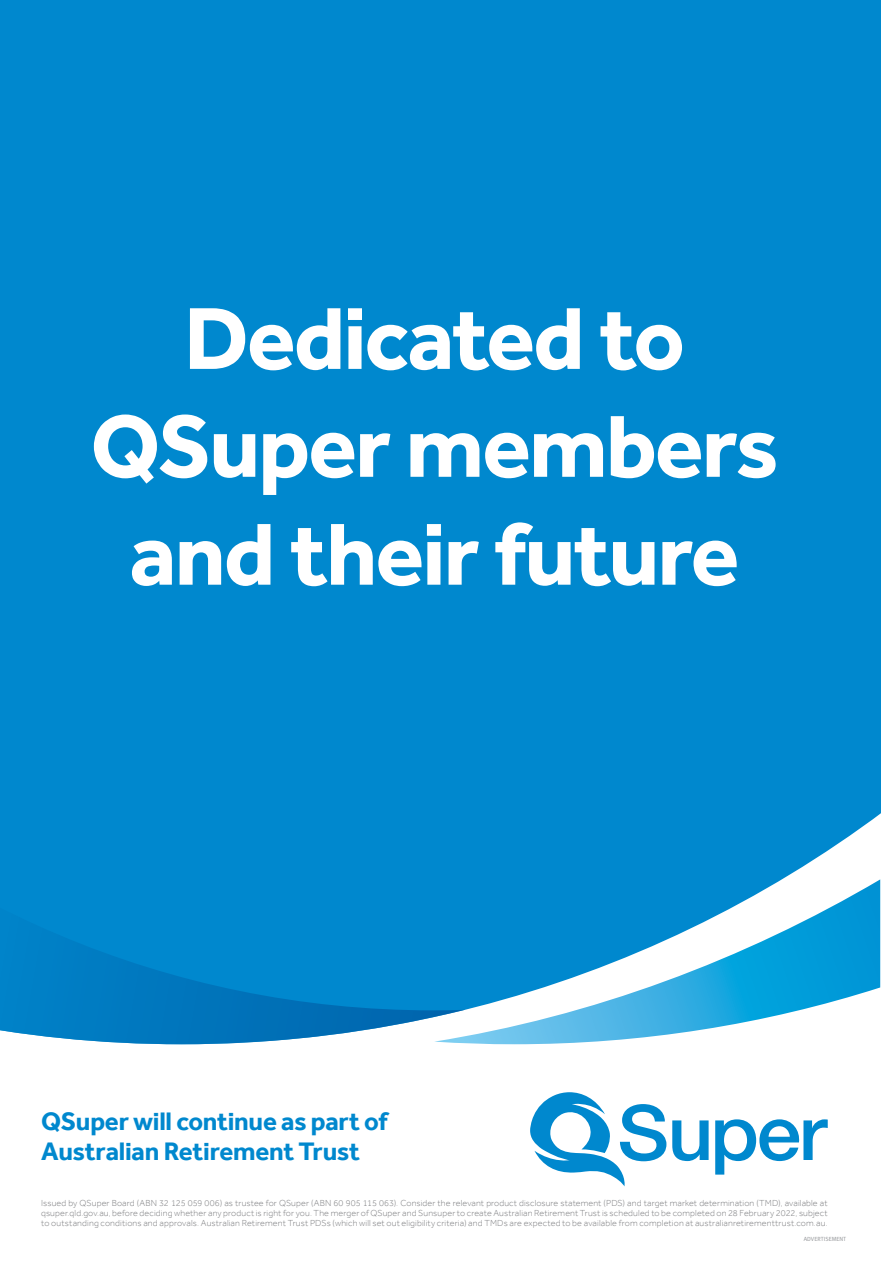
<style>
.page{position:relative;width:893px;height:1263px;background:#fff}
.page>*{position:absolute;margin:0;border:0;box-sizing:border-box;transform-origin:0 0}
.t1{font:700 90.9px/107.9px "Effra";letter-spacing:-.02em;color:#fff;text-align:center}
.t2{font:700 26.1px/30.2px "Effra";letter-spacing:-.01em;color:#0088ce}
.t3{font:300 9px/9.8px "Effra";letter-spacing:.015em;color:#7b7c7f;text-align:justify}
.t4{font:6px "Meta";color:#939598}
</style>
<div class="page">
<div style="left:465px;top:0;width:415px;height:879px;background:#0088ce"></div>
<svg style="left:465px;top:879px;width:415px;height:165px"></svg>
<div style="left:0;top:0;width:465px;height:1044px;background:#0088ce"></div>
<svg style="left:672px;top:1120px;width:37px;height:41px"></svg>
<svg style="left:715px;top:1119px;width:113px;height:55px"></svg>
<svg style="left:530px;top:1092px;width:136px;height:94px"></svg>
<h1 class="t1" style="left:90px;top:284px;width:690px">Dedicated to<br>QSuper members and their future</h1>
<h2 class="t2" style="left:41px;top:1106px;width:348px">QSuper will continue as part of<br>Australian Retirement Trust</h2>
<p class="t3" style="left:41px;top:1198px;width:788px">Issued by QSuper Board (ABN 32 125 059 006) as trustee for QSuper (ABN 60 905 115 063). Consider the relevant product disclosure statement (PDS) and target market determination (TMD), available at qsuper.qld.gov.au, before deciding whether any product is right for you. The merger of QSuper and Sunsuper to create Australian Retirement Trust is scheduled to be completed on 28 February 2022, subject to outstanding conditions and approvals. Australian Retirement Trust PDSs (which will set out eligibility criteria) and TMDs are expected to be available from completion at australianretirementtrust.com.au.</p>
<p class="t4" style="left:804px;top:1236px;width:44px">ADVERTISEMENT</p>
</div>
